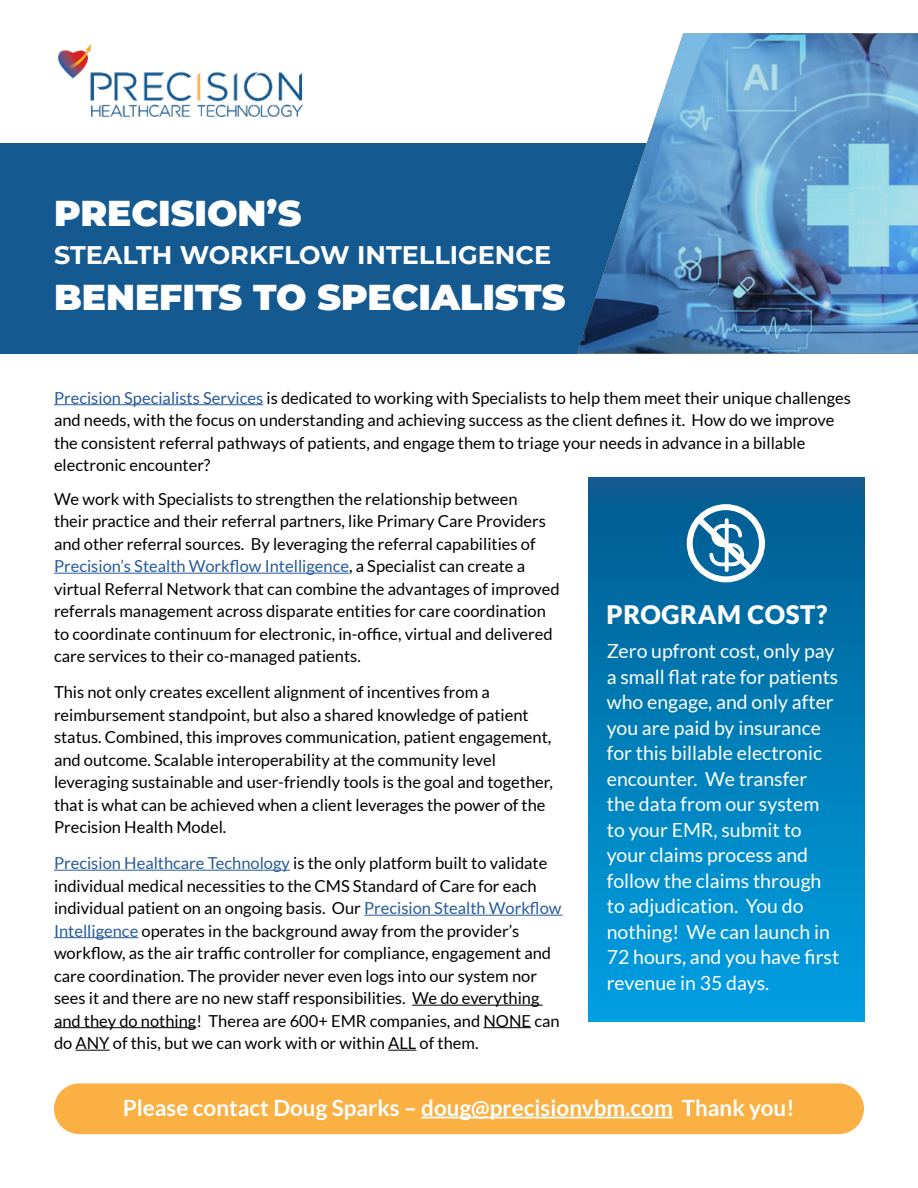
<style>
.page{position:relative;width:918px;height:1188px;background:#fff}
.page>*{position:absolute;margin:0;border:0;box-sizing:border-box;transform-origin:0 0}
.t1{font:900 36px "Montserrat";color:#fff}
.t2{font:700 25.5px "Montserrat";color:#fff}
.t3{font:900 25.5px "Lato";letter-spacing:.025em;color:#fff}
.t4{font:700 22.5px "Lato";color:#fff}
.t5{font:19.5px/25.5px "Lato";color:#fff}
.t6{font:16.5px/22.5px "Lato";color:#000}
.s1{color:#275b9b}
</style>
<div class="page">
<div style="left:0;top:143px;width:918px;height:210px;background:#14598f"></div>
<svg style="left:577px;top:33px;width:341px;height:320px"></svg>
<img style="left:58px;top:44px;width:245px;height:73px">
<hr style="left:54px;top:404px;width:209px;height:1px;background:#275b9b">
<hr style="left:54px;top:573px;width:295px;height:1px;background:#275b9b">
<hr style="left:54px;top:870px;width:236px;height:1px;background:#275b9b">
<hr style="left:364px;top:915px;width:199px;height:1px;background:#275b9b">
<hr style="left:54px;top:937px;width:84px;height:1px;background:#275b9b">
<hr style="left:412px;top:1005px;width:131px;height:1px;background:#000">
<hr style="left:54px;top:1027px;width:142px;height:1px;background:#000">
<hr style="left:483px;top:1027px;width:48px;height:1px;background:#000">
<hr style="left:76px;top:1050px;width:34px;height:1px;background:#000">
<svg style="left:388px;top:1050px;width:28px;height:1px"></svg>
<div style="left:54px;top:1083px;width:810px;height:51px;background:#fab042;border-radius:25px"></div>
<hr style="left:421px;top:1117px;width:252px;height:1px;background:#fff">
<div style="left:588px;top:477px;width:276px;height:545px;background:linear-gradient(to bottom,#025b8f,#00a1e3)"></div>
<svg style="left:684px;top:501px;width:84px;height:84px"></svg>
<h1 class="t1" style="left:54px;top:186px;width:249px">PRECISION’S</h1>
<h2 class="t2" style="left:54px;top:236px;width:499px">STEALTH WORKFLOW INTELLIGENCE</h2>
<h1 class="t1" style="left:54px;top:270px;width:513px">BENEFITS TO SPECIALISTS</h1>
<p class="t6" style="left:54px;top:386px;width:798px"><span class="s1">Precision Specialists Services</span> is dedicated to working with Specialists to help them meet their unique challenges and needs, with the focus on understanding and achieving success as the client defines it. How do we improve the consistent referral pathways of patients, and engage them to triage your needs in advance in a billable electronic encounter?</p>
<p class="t6" style="left:54px;top:487px;width:507px">We work with Specialists to strengthen the relationship between<br>their practice and their referral partners, like Primary Care Providers and other referral sources. By leveraging the referral capabilities of <span class="s1">Precision’s Stealth Workflow Intelligence</span>, a Specialist can create a virtual Referral Network that can combine the advantages of improved referrals management across disparate entities for care coordination to coordinate continuum for electronic, in-office, virtual and delivered care services to their co-managed patients.</p>
<p class="t6" style="left:54px;top:681px;width:500px">This not only creates excellent alignment of incentives from a reimbursement standpoint, but also a shared knowledge of patient status. Combined, this improves communication, patient engagement, and outcome. Scalable interoperability at the community level leveraging sustainable and user-friendly tools is the goal and together, that is what can be achieved when a client leverages the power of the Precision Health Model.</p>
<p class="t6" style="left:54px;top:852px;width:509px"><span class="s1">Precision Healthcare Technology</span> is the only platform built to validate individual medical necessities to the CMS Standard of Care for each individual patient on an ongoing basis. Our <span class="s1">Precision Stealth Workflow Intelligence</span> operates in the background away from the provider’s workflow, as the air traffic controller for compliance, engagement and care coordination. The provider never even logs into our system nor sees it and there are no new staff responsibilities. We do everything and they do nothing! Therea are 600+ EMR companies, and NONE can do ANY of this, but we can work with or within ALL of them.</p>
<h2 class="t3" style="left:607px;top:600px;width:222px">PROGRAM COST?</h2>
<p class="t5" style="left:607px;top:638px;width:234px">Zero upfront cost, only pay a small flat rate for patients who engage, and only after you are paid by insurance for this billable electronic encounter. We transfer the data from our system to your EMR, submit to your claims process and follow the claims through to adjudication. You do nothing! We can launch in<br>72 hours, and you have first revenue in 35 days.</p>
<h3 class="t4" style="left:123px;top:1095px;width:673px">Please contact Doug Sparks – doug@precisionvbm.com Thank you!</h3>
</div>
